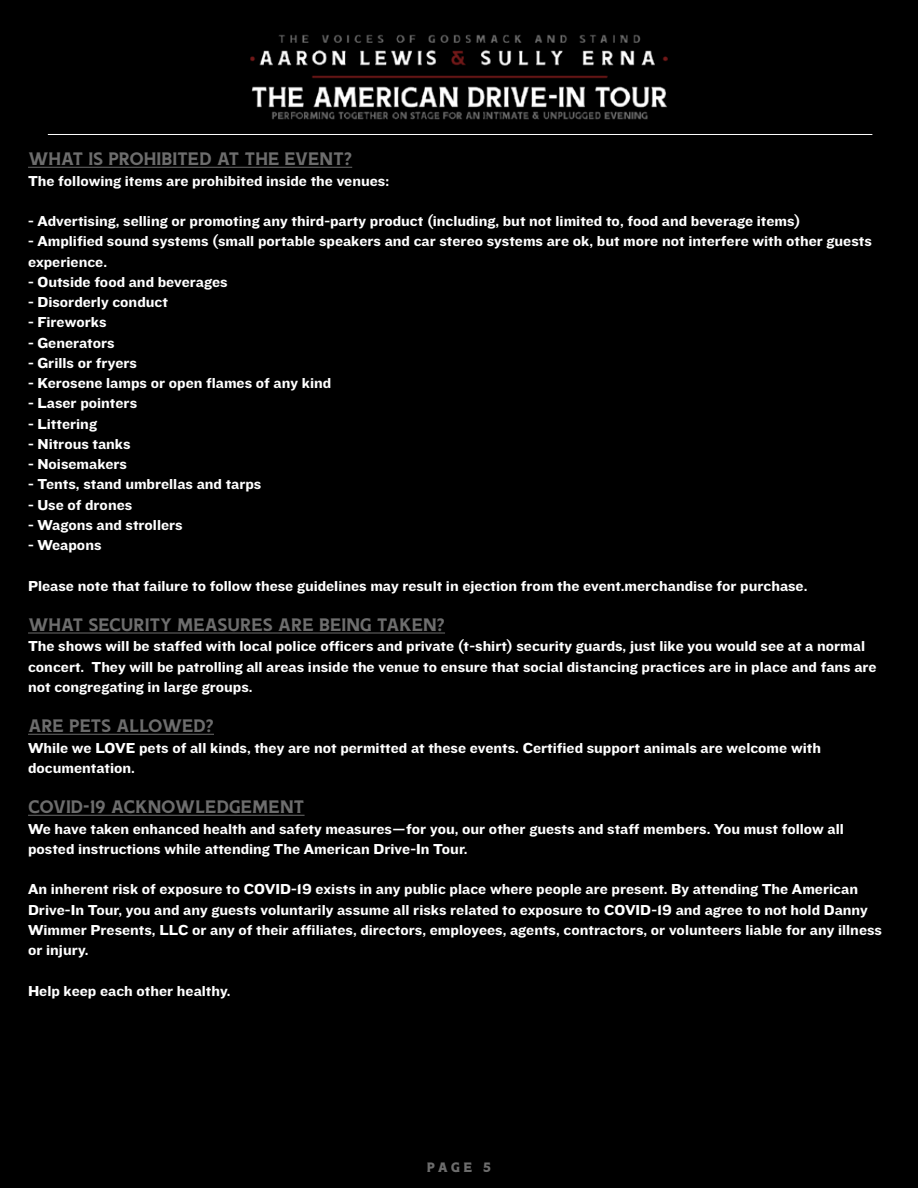
<style>
.page{position:relative;width:918px;height:1188px;background:#000}
.page>*{position:absolute;margin:0;border:0;box-sizing:border-box;transform-origin:0 0}
.t1{font:18px "Neilvard One";letter-spacing:-.01em;color:#6d6d6d}
.t2{font:15px/20.2px "Knockout HTF52 Cruiserweight";color:#fff}
.t3{font:13.5px "Neilvard Semibold One";color:#6d6d6d}
</style>
<div class="page">
<hr style="left:28px;top:167px;width:324px;height:1px;background:#6d6d6d">
<hr style="left:28px;top:633px;width:417px;height:1px;background:#6d6d6d">
<hr style="left:28px;top:734px;width:186px;height:1px;background:#6d6d6d">
<hr style="left:28px;top:815px;width:277px;height:1px;background:#6d6d6d">
<img style="left:250px;top:34px;width:418px;height:86px">
<hr style="left:48px;top:134px;width:824px;height:1px;background:#fff">
<p class="t1" style="left:28px;top:146px;width:326px">WHAT IS PROHIBITED AT THE EVENT?</p>
<p class="t2" style="left:28px;top:171px;width:363px">The following items are prohibited inside the venues:</p>
<p class="t2" style="left:28px;top:211px;width:774px">- Advertising, selling or promoting any third-party product (including, but not limited to, food and beverage items)</p>
<p class="t2" style="left:28px;top:232px;width:845px">- Amplified sound systems (small portable speakers and car stereo systems are ok, but more not interfere with other guests experience.</p>
<p class="t2" style="left:28px;top:272px;width:201px">- Outside food and beverages</p>
<p class="t2" style="left:28px;top:292px;width:141px">- Disorderly conduct</p>
<p class="t2" style="left:28px;top:313px;width:80px">- Fireworks</p>
<p class="t2" style="left:28px;top:333px;width:88px">- Generators</p>
<p class="t2" style="left:28px;top:353px;width:110px">- Grills or fryers</p>
<p class="t2" style="left:28px;top:373px;width:305px">- Kerosene lamps or open flames of any kind</p>
<p class="t2" style="left:28px;top:394px;width:111px">- Laser pointers</p>
<p class="t2" style="left:28px;top:414px;width:70px">- Littering</p>
<p class="t2" style="left:28px;top:434px;width:104px">- Nitrous tanks</p>
<p class="t2" style="left:28px;top:454px;width:101px">- Noisemakers</p>
<p class="t2" style="left:28px;top:475px;width:235px">- Tents, stand umbrellas and tarps</p>
<p class="t2" style="left:28px;top:495px;width:106px">- Use of drones</p>
<p class="t2" style="left:28px;top:515px;width:156px">- Wagons and strollers</p>
<p class="t2" style="left:28px;top:535px;width:75px">- Weapons</p>
<p class="t2" style="left:28px;top:576px;width:781px">Please note that failure to follow these guidelines may result in ejection from the event.merchandise for purchase.</p>
<p class="t1" style="left:28px;top:612px;width:419px">WHAT SECURITY MEASURES ARE BEING TAKEN?</p>
<p class="t2" style="left:28px;top:637px;width:850px">The shows will be staffed with local police officers and private (t-shirt) security guards, just like you would see at a normal concert. They will be patrolling all areas inside the venue to ensure that social distancing practices are in place and fans are not congregating in large groups.</p>
<p class="t1" style="left:28px;top:713px;width:187px">ARE PETS ALLOWED?</p>
<p class="t2" style="left:28px;top:738px;width:794px">While we LOVE pets of all kinds, they are not permitted at these events. Certified support animals are welcome with documentation.</p>
<p class="t1" style="left:28px;top:794px;width:278px">COVID-19 ACKNOWLEDGEMENT</p>
<p class="t2" style="left:28px;top:819px;width:817px">We have taken enhanced health and safety measures—for you, our other guests and staff members. You must follow all posted instructions while attending The American Drive-In Tour.</p>
<p class="t2" style="left:28px;top:880px;width:855px">An inherent risk of exposure to COVID-19 exists in any public place where people are present. By attending The American Drive-In Tour, you and any guests voluntarily assume all risks related to exposure to COVID-19 and agree to not hold Danny Wimmer Presents, LLC or any of their affiliates, directors, employees, agents, contractors, or volunteers liable for any illness or injury.</p>
<p class="t2" style="left:28px;top:981px;width:204px">Help keep each other healthy.</p>
<p class="t3" style="left:427px;top:1158px;width:66px">page 5</p>
</div>
